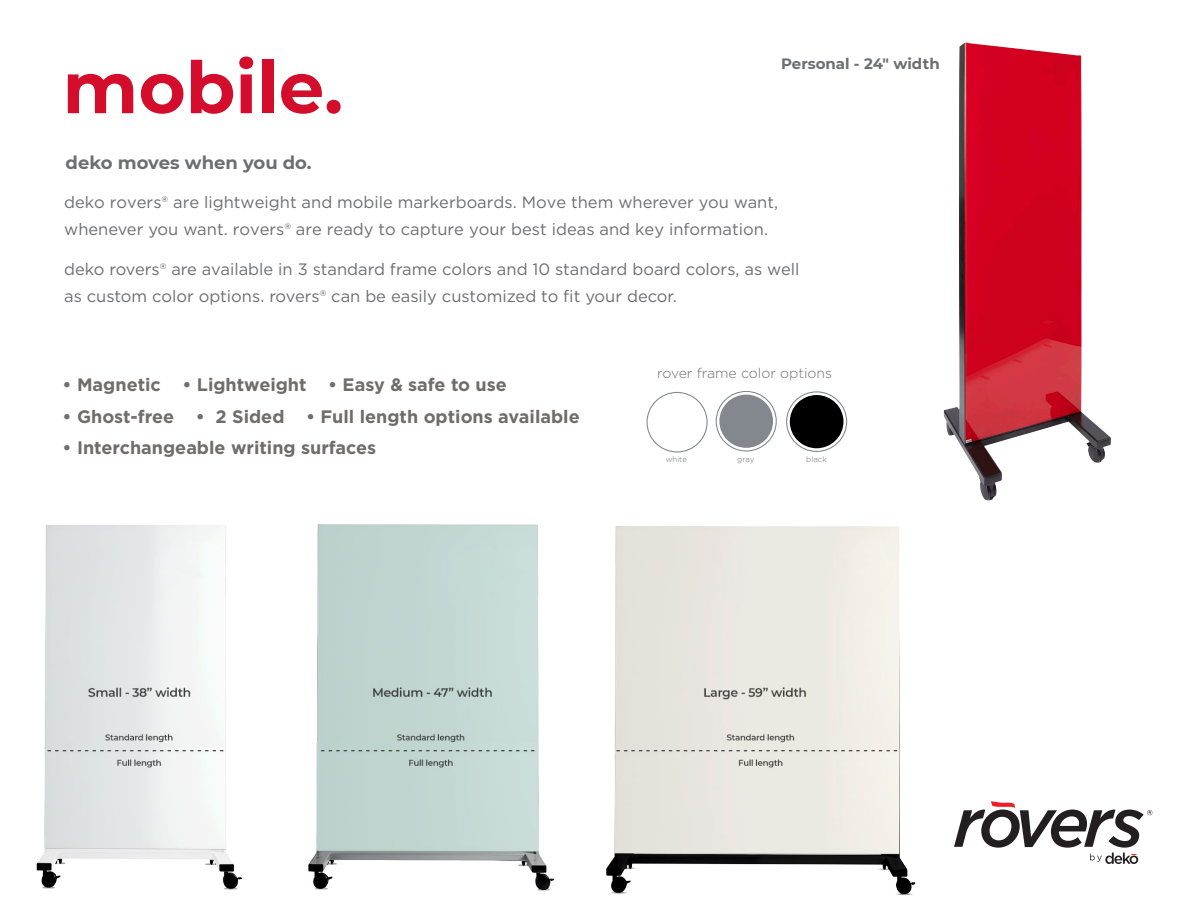
<style>
.page{position:relative;width:1188px;height:918px;background:#fff}
.page>*{position:absolute;margin:0;border:0;box-sizing:border-box;transform-origin:0 0}
.t1{font:700 72px "Montserrat";color:#d30d2b}
.t2{font:700 18px "Gotham";color:#716c6c}
.t3{font:700 18px "Montserrat";color:#6d6e71}
.t4{font:16.5px/27px "Gotham";color:#6d6e71}
.t5{font:700 15px "Montserrat";color:#6d6e71}
.t6{font:300 13.95px "Gotham";color:#6d6e71}
.t7{font:300 7.8px "Gotham";color:#6d6e71}
</style>
<div class="page">
<img style="left:36px;top:524px;width:880px;height:371px">
<svg style="left:647px;top:392px;width:61px;height:60px"></svg>
<div style="left:650px;top:396px;width:54px;height:53px;background:#fff;border-radius:50%"></div>
<svg style="left:716px;top:391px;width:61px;height:61px"></svg>
<div style="left:719px;top:395px;width:54px;height:53px;background:#83888e;border-radius:50%"></div>
<svg style="left:786px;top:391px;width:61px;height:61px"></svg>
<div style="left:790px;top:395px;width:53px;height:53px;background:#000;border-radius:50%"></div>
<img style="left:944px;top:42px;width:167px;height:459px">
<svg style="left:954px;top:801px;width:198px;height:63px"></svg>
<p class="t1" style="left:63px;top:36px;width:282px">mobile.</p>
<p class="t3" style="left:66px;top:150px;width:248px">deko moves when you do.</p>
<p class="t5" style="left:781px;top:52px;width:160px">Personal - 24" width</p>
<p class="t4" style="left:64px;top:188px;width:715px">deko rovers® are lightweight and mobile markerboards. Move them wherever you want, whenever you want. rovers® are ready to capture your best ideas and key information.</p>
<p class="t4" style="left:64px;top:255px;width:737px">deko rovers® are available in 3 standard frame colors and 10 standard board colors, as well as custom color options. rovers® can be easily customized to fit your decor.</p>
<p class="t2" style="left:63px;top:374px;width:446px">• Magnetic • Lightweight • Easy &amp; safe to use</p>
<p class="t2" style="left:63px;top:406px;width:519px">• Ghost-free • 2 Sided • Full length options available</p>
<p class="t2" style="left:63px;top:437px;width:315px">• Interchangeable writing surfaces</p>
<p class="t6" style="left:657px;top:364px;width:177px">rover frame color options</p>
<p class="t7" style="left:666px;top:454px;width:23px">white</p>
<p class="t7" style="left:737px;top:454px;width:19px">gray</p>
<p class="t7" style="left:806px;top:454px;width:22px">black</p>
</div>
